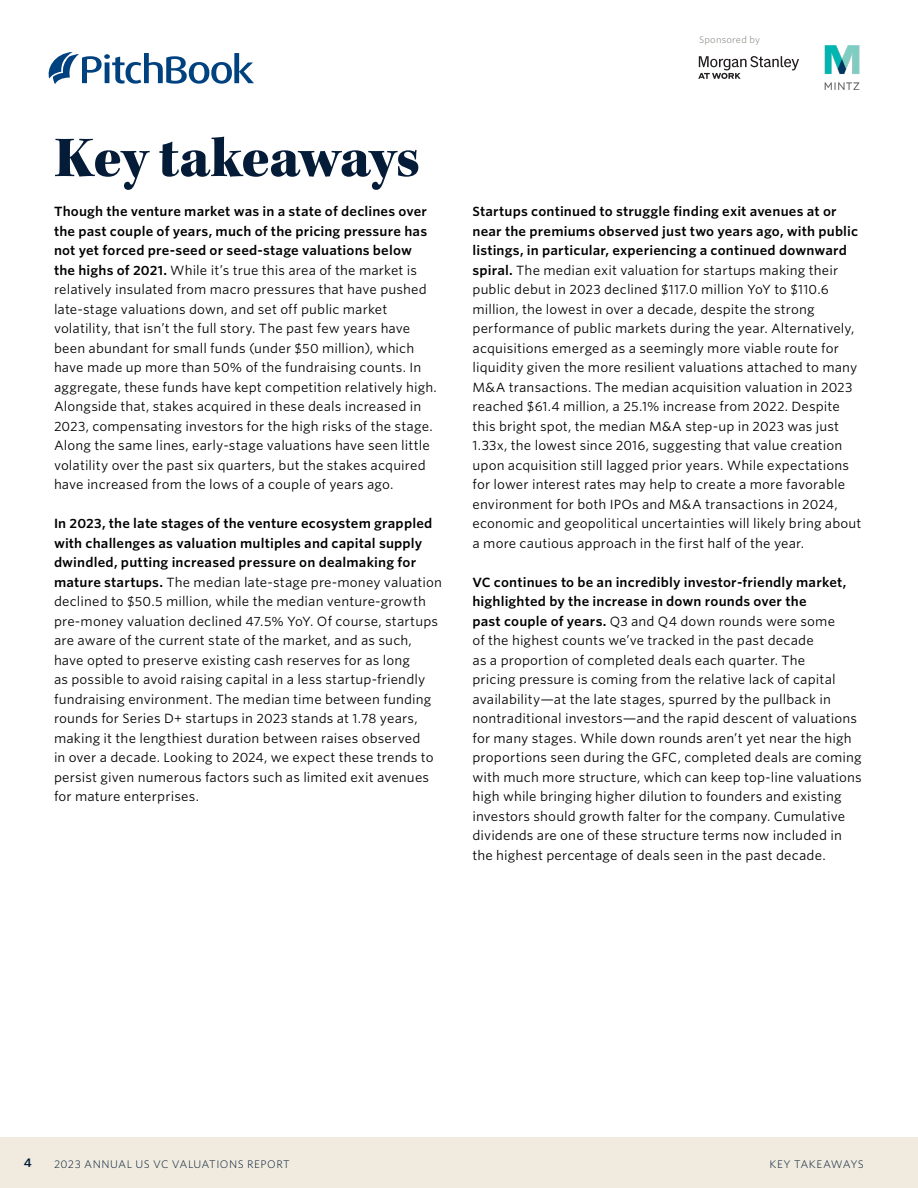
<style>
.page{position:relative;width:918px;height:1188px;background:#fff}
.page>*{position:absolute;margin:0;border:0;box-sizing:border-box;transform-origin:0 0}
.CR_H1{font:58.5px "Kepler Std Black Subh";letter-spacing:-.005em;color:#051c38}
.CR_Body_copy{font:12.75px/19.5px "Whitney S Sm";letter-spacing:.01em;color:#000}
.t1{font:600 12px "Whitney S Sm";color:#051c38}
.CR_Footer_right{font:300 10.5px "Whitney S Sm";letter-spacing:.045em;color:#051c38}
.t2{font:300 9px "Whitney S Sm";letter-spacing:.025em;color:#78766f}
.s1{font-weight:600}
</style>
<div class="page">
<div style="left:0;top:1137px;width:918px;height:51px;background:#f0ebde"></div>
<svg style="left:49px;top:52px;width:205px;height:32px"></svg>
<svg style="left:698px;top:56px;width:101px;height:23px"></svg>
<img style="left:824px;top:45px;width:36px;height:45px">
<p class="t2" style="left:699px;top:34px;width:62px">Sponsored by</p>
<p class="CR_H1" style="left:54px;top:124px;width:367px">Key takeaways</p>
<p class="CR_Body_copy" style="left:54px;top:202px;width:384px"><span class="s1">Though the venture market was in a state of declines over the past couple of years, much of the pricing pressure has not yet forced pre-seed or seed-stage valuations below<br>the highs of 2021.</span> While it’s true this area of the market is relatively insulated from macro pressures that have pushed late-stage valuations down, and set off public market volatility, that isn’t the full story. The past few years have been abundant for small funds (under $50 million), which have made up more than 50% of the fundraising counts. In aggregate, these funds have kept competition relatively high.<br>Alongside that, stakes acquired in these deals increased in 2023, compensating investors for the high risks of the stage.<br>Along the same lines, early-stage valuations have seen little volatility over the past six quarters, but the stakes acquired have increased from the lows of a couple of years ago.</p>
<p class="CR_Body_copy" style="left:54px;top:514px;width:390px"><span class="s1">In 2023, the late stages of the venture ecosystem grappled with challenges as valuation multiples and capital supply dwindled, putting increased pressure on dealmaking for mature startups.</span> The median late-stage pre-money valuation declined to $50.5 million, while the median venture-growth pre-money valuation declined 47.5% YoY. Of course, startups are aware of the current state of the market, and as such, have opted to preserve existing cash reserves for as long<br>as possible to avoid raising capital in a less startup-friendly fundraising environment. The median time between funding rounds for Series D+ startups in 2023 stands at 1.78 years, making it the lengthiest duration between raises observed<br>in over a decade. Looking to 2024, we expect these trends to persist given numerous factors such as limited exit avenues for mature enterprises.</p>
<p class="CR_Body_copy" style="left:472px;top:202px;width:391px"><span class="s1">Startups continued to struggle finding exit avenues at or near the premiums observed just two years ago, with public listings, in particular, experiencing a continued downward spiral.</span> The median exit valuation for startups making their public debut in 2023 declined $117.0 million YoY to $110.6 million, the lowest in over a decade, despite the strong performance of public markets during the year. Alternatively, acquisitions emerged as a seemingly more viable route for liquidity given the more resilient valuations attached to many M&amp;A transactions. The median acquisition valuation in 2023 reached $61.4 million, a 25.1% increase from 2022. Despite this bright spot, the median M&amp;A step-up in 2023 was just 1.33x, the lowest since 2016, suggesting that value creation upon acquisition still lagged prior years. While expectations for lower interest rates may help to create a more favorable environment for both IPOs and M&amp;A transactions in 2024, economic and geopolitical uncertainties will likely bring about a more cautious approach in the first half of the year.</p>
<p class="CR_Body_copy" style="left:472px;top:572px;width:391px"><span class="s1">VC continues to be an incredibly investor-friendly market, highlighted by the increase in down rounds over the<br>past couple of years.</span> Q3 and Q4 down rounds were some<br>of the highest counts we’ve tracked in the past decade<br>as a proportion of completed deals each quarter. The<br>pricing pressure is coming from the relative lack of capital availability—at the late stages, spurred by the pullback in nontraditional investors—and the rapid descent of valuations for many stages. While down rounds aren’t yet near the high proportions seen during the GFC, completed deals are coming with much more structure, which can keep top-line valuations high while bringing higher dilution to founders and existing investors should growth falter for the company. Cumulative dividends are one of these structure terms now included in the highest percentage of deals seen in the past decade.</p>
<p class="t1" style="left:24px;top:1154px;width:9px">4</p>
<p class="CR_Footer_right" style="left:54px;top:1156px;width:237px">2023 ANNUAL US VC VALUATIONS REPORT</p>
<p class="CR_Footer_right" style="left:769px;top:1157px;width:96px">KEY TAKEAWAYS</p>
</div>
